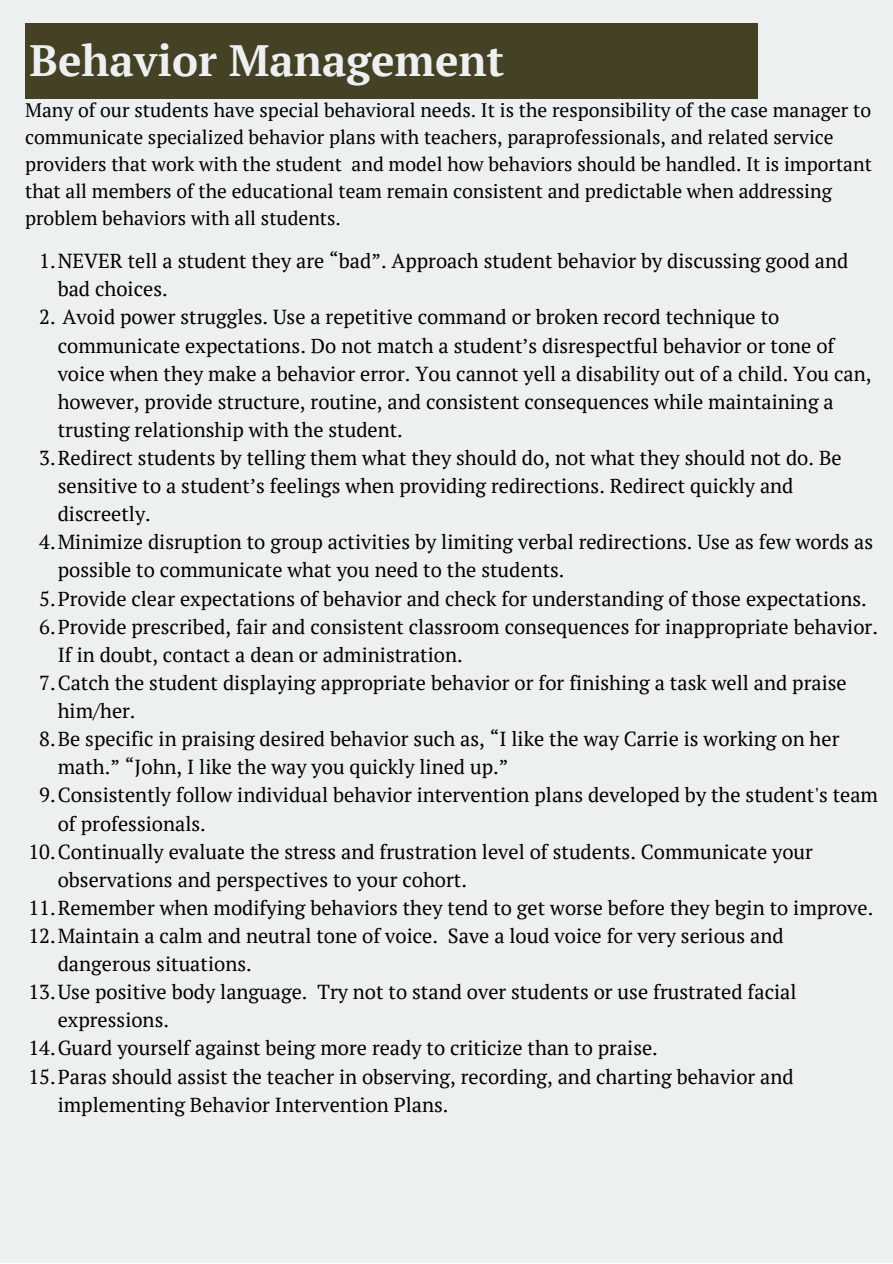
<style>
.page{position:relative;width:893px;height:1264px;background:#fff}
.page>*{position:absolute;margin:0;border:0;box-sizing:border-box;transform-origin:0 0}
.t1{font:700 43.8px "PT Serif";color:#ecf0f0}
.t2{font:20.25px/28px "PT Serif";color:#000}
.t3{font:19.5px/27px "PT Serif";color:#000}
</style>
<div class="page">
<div style="left:0;top:0;width:892px;height:1262px;background:#ecf0f0"></div>
<div style="left:25px;top:24px;width:732px;height:75px;background:#444125"></div>
<p class="t1" style="left:30px;top:30px;width:476px">Behavior Management</p>
<p class="t3" style="left:25px;top:96px;width:848px">Many of our students have special behavioral needs. It is the responsibility of the case manager to communicate specialized behavior plans with teachers, paraprofessionals, and related service providers that work with the student and model how behaviors should be handled. It is important that all members of the educational team remain consistent and predictable when addressing problem behaviors with all students.</p>
<p class="t2" style="left:58px;top:246px;width:792px;text-indent:-18px">1.NEVER tell a student they are “bad”. Approach student behavior by discussing good and bad choices.</p>
<p class="t2" style="left:58px;top:303px;width:815px;text-indent:-18px">2. Avoid power struggles. Use a repetitive command or broken record technique to communicate expectations. Do not match a student’s disrespectful behavior or tone of voice when they make a behavior error. You cannot yell a disability out of a child. You can, however, provide structure, routine, and consistent consequences while maintaining a trusting relationship with the student.</p>
<p class="t2" style="left:58px;top:443px;width:785px;text-indent:-18px">3.Redirect students by telling them what they should do, not what they should not do. Be sensitive to a student’s feelings when providing redirections. Redirect quickly and discreetly.</p>
<p class="t2" style="left:58px;top:527px;width:817px;text-indent:-18px">4.Minimize disruption to group activities by limiting verbal redirections. Use as few words as possible to communicate what you need to the students.</p>
<p class="t2" style="left:39px;top:584px;width:829px">5.Provide clear expectations of behavior and check for understanding of those expectations.</p>
<p class="t2" style="left:58px;top:612px;width:821px;text-indent:-18px">6.Provide prescribed, fair and consistent classroom consequences for inappropriate behavior.<br>If in doubt, contact a dean or administration.</p>
<p class="t2" style="left:58px;top:668px;width:790px;text-indent:-18px">7.Catch the student displaying appropriate behavior or for finishing a task well and praise him/her.</p>
<p class="t2" style="left:58px;top:724px;width:783px;text-indent:-18px">8.Be specific in praising desired behavior such as, “I like the way Carrie is working on her math.” “John, I like the way you quickly lined up.”</p>
<p class="t2" style="left:58px;top:780px;width:821px;text-indent:-18px">9.Consistently follow individual behavior intervention plans developed by the student's team of professionals.</p>
<p class="t2" style="left:58px;top:837px;width:756px;text-indent:-29px">10.Continually evaluate the stress and frustration level of students. Communicate your observations and perspectives to your cohort.</p>
<p class="t2" style="left:28px;top:893px;width:846px">11.Remember when modifying behaviors they tend to get worse before they begin to improve.</p>
<p class="t2" style="left:58px;top:921px;width:727px;text-indent:-29px">12.Maintain a calm and neutral tone of voice. Save a loud voice for very serious and dangerous situations.</p>
<p class="t2" style="left:58px;top:977px;width:740px;text-indent:-29px">13.Use positive body language. Try not to stand over students or use frustrated facial expressions.</p>
<p class="t2" style="left:28px;top:1033px;width:631px">14.Guard yourself against being more ready to criticize than to praise.</p>
<p class="t2" style="left:58px;top:1061px;width:737px;text-indent:-29px">15.Paras should assist the teacher in observing, recording, and charting behavior and implementing Behavior Intervention Plans.</p>
</div>
